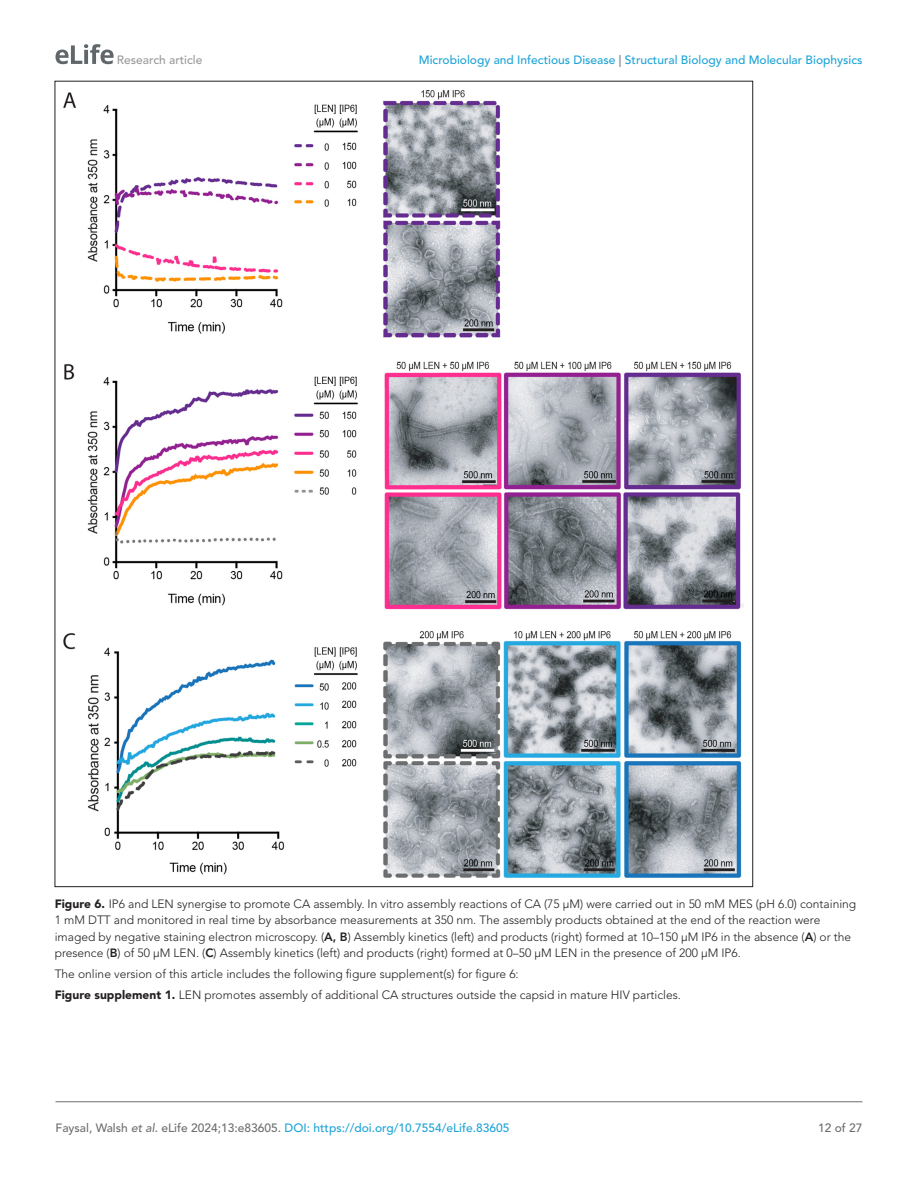
<style>
.page{position:relative;width:918px;height:1188px;background:#fff}
.page>*{position:absolute;margin:0;border:0;box-sizing:border-box;transform-origin:0 0}
.t1{font:300 12px/16.5px "Avenir LT Std";color:#231f20}
.t2{font:500 12px "Avenir LT Std";color:#1ea4d7}
.t3{font:500 12px "Avenir LT Std";color:#9a9a9a}
.t4{font:500 12px "Avenir LT Std";color:#6e6e70}
.s1{color:#6e6e70}
.s2{font-weight:900}
.s3{font-weight:800}
.s4{font-style:italic;color:#6e6e70}
</style>
<div class="page">
<svg style="left:56px;top:44px;width:58px;height:20px"></svg>
<hr style="left:56px;top:1101px;width:806px;height:1px;background:#6e6e70">
<img style="left:64px;top:90px;width:680px;height:788px">
<p class="t3" style="left:117px;top:53px;width:87px">Research article</p>
<p class="t2" style="left:419px;top:53px;width:445px">Microbiology and Infectious Disease <span class="s1">|</span> Structural Biology and Molecular Biophysics</p>
<p class="t1" style="left:55px;top:896px;width:803px"><span class="s2">Figure 6.</span> IP6 and LEN synergise to promote CA assembly. In vitro assembly reactions of CA (75 μM) were carried out in 50 mM MES (pH 6.0) containing 1 mM DTT and monitored in real time by absorbance measurements at 350 nm. The assembly products obtained at the end of the reaction were imaged by negative staining electron microscopy. (<span class="s3">A, B</span>) Assembly kinetics (left) and products (right) formed at 10–150 μM IP6 in the absence (<span class="s3">A</span>) or the presence (<span class="s3">B</span>) of 50 μM LEN. (<span class="s3">C</span>) Assembly kinetics (left) and products (right) formed at 0–50 μM LEN in the presence of 200 μM IP6.</p>
<p class="t1" style="left:55px;top:964px;width:628px;line-height:21px">The online version of this article includes the following figure supplement(s) for figure 6:<br><span class="s2">Figure supplement 1.</span> LEN promotes assembly of additional CA structures outside the capsid in mature HIV particles.</p>
<p class="t2" style="left:56px;top:1121px;width:456px"><span class="s1">Faysal, Walsh</span> <span class="s4">et al</span><span class="s1">. eLife 2024;13:e83605.</span> DOI: https://doi.org/10.7554/eLife.83605</p>
<p class="t4" style="left:818px;top:1121px;width:46px">12 of 27</p>
</div>
